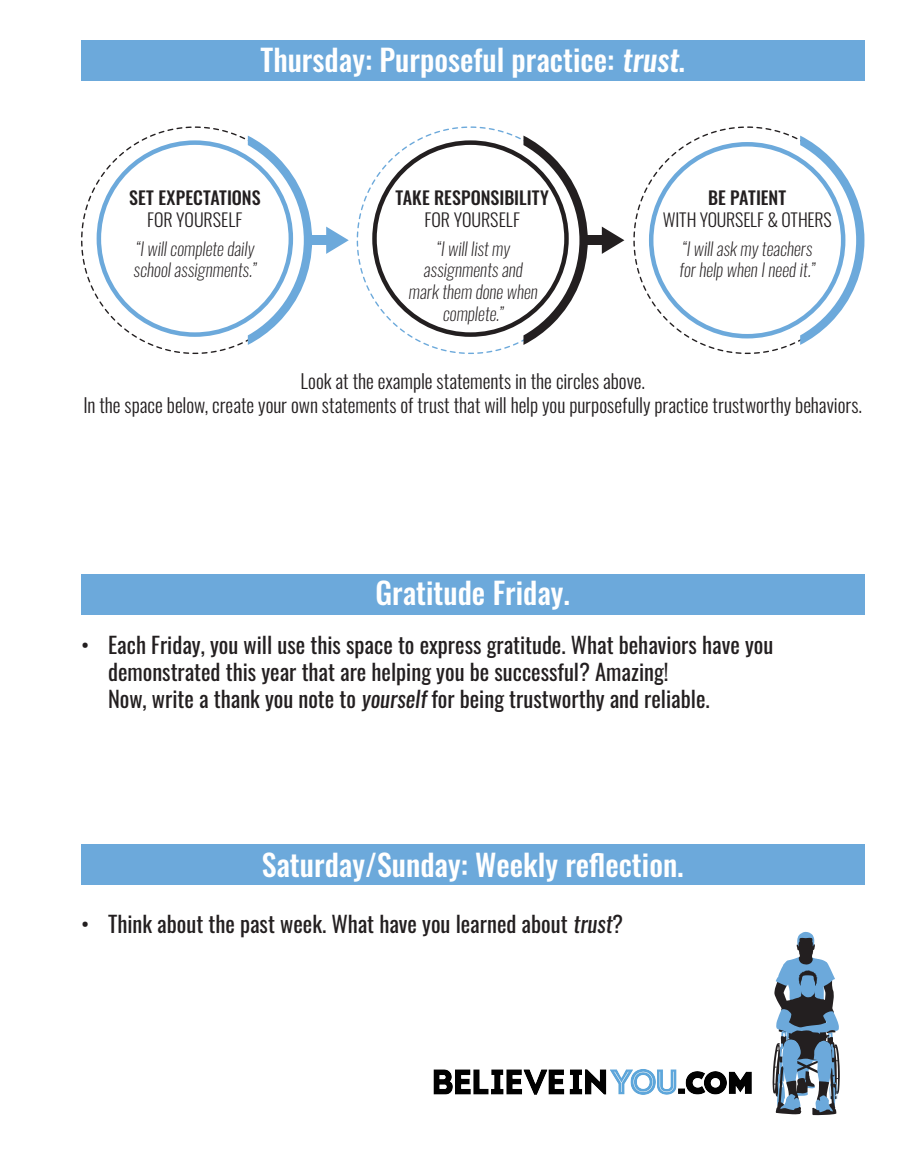
<style>
.page{position:relative;width:905px;height:1175px;background:#fff}
.page>*{position:absolute;margin:0;border:0;box-sizing:border-box;transform-origin:0 0}
.t1{font:500 30px "Oswald";color:#fff}
.t2{font:22.5px/27px "Oswald";color:#231f20}
.t3{font:300 19.5px/23.4px "Oswald";color:#231f20;text-align:center}
.t4{font:200 18px/21.6px "Oswald";color:#231f20}
.t5{font:500 18px "Oswald";letter-spacing:.005em;color:#231f20}
.t6{font:300 18px "Oswald";letter-spacing:-.005em;color:#231f20}
</style>
<div class="page">
<div style="left:81px;top:40px;width:783px;height:41px;background:#6ca9db"></div>
<div style="left:81px;top:574px;width:783px;height:40px;background:#6ca9db"></div>
<div style="left:81px;top:844px;width:783px;height:40px;background:#6ca9db"></div>
<svg style="left:602px;top:226px;width:22px;height:28px"></svg>
<svg style="left:81px;top:126px;width:168px;height:228px"></svg>
<div style="left:99px;top:143px;width:192px;height:191px;background:#fff;border-radius:50%"></div>
<svg style="left:326px;top:226px;width:23px;height:28px"></svg>
<svg style="left:248px;top:136px;width:64px;height:209px"></svg>
<div style="left:306px;top:236px;width:33px;height:9px;background:#6ca9db"></div>
<svg style="left:356px;top:126px;width:168px;height:228px"></svg>
<div style="left:374px;top:143px;width:192px;height:191px;background:#fff;border-radius:50%"></div>
<svg style="left:523px;top:136px;width:64px;height:209px"></svg>
<div style="left:582px;top:236px;width:32px;height:9px;background:#231f20"></div>
<svg style="left:633px;top:126px;width:168px;height:228px"></svg>
<div style="left:651px;top:144px;width:192px;height:192px;background:#fff;border-radius:50%"></div>
<svg style="left:800px;top:136px;width:64px;height:209px"></svg>
<svg style="left:772px;top:931px;width:67px;height:184px"></svg>
<img style="left:433px;top:1069px;width:319px;height:26px">
<h1 class="t1" style="left:260px;top:44px;width:426px">Thursday: Purposeful practice: trust.</h1>
<p class="t5" style="left:129px;top:189px;width:133px">SET EXPECTATIONS</p>
<p class="t6" style="left:147px;top:204px;width:97px">FOR YOURSELF</p>
<p class="t5" style="left:395px;top:189px;width:155px">TAKE RESPONSIBILITY</p>
<p class="t6" style="left:424px;top:204px;width:97px">FOR YOURSELF</p>
<p class="t5" style="left:708px;top:189px;width:80px">BE PATIENT</p>
<p class="t6" style="left:662px;top:204px;width:170px">WITH YOURSELF &amp; OTHERS</p>
<p class="t4" style="left:133px;top:235px;width:127px">“Iwillcomplete daily schoolassignments.”</p>
<p class="t4" style="left:408px;top:235px;width:134px;text-align:center">“Iwilllistmy assignments and mark them done when complete.”</p>
<p class="t4" style="left:678px;top:235px;width:141px">“Iwillask my teachers forhelp when Ineed it.”</p>
<p class="t3" style="left:83px;top:367px;width:780px">Look at the example statements in the circles above.<br>In the space below, create your own statements of trust that will help you purposefully practice trustworthy behaviors.</p>
<h1 class="t1" style="left:375px;top:577px;width:196px">Gratitude Friday.</h1>
<p class="t2" style="left:108px;top:629px;width:666px;text-indent:-27px">• Each Friday, you will use this space to express gratitude. What behaviors have you demonstrated this year that are helping you be successful? Amazing!<br>Now, write a thank you note to yourselffor being trustworthy and reliable.</p>
<h1 class="t1" style="left:262px;top:849px;width:423px">Saturday/Sunday: Weekly reflection.</h1>
<p class="t2" style="left:81px;top:908px;width:543px">• Think about the past week. What have you learned about trust?</p>
</div>
